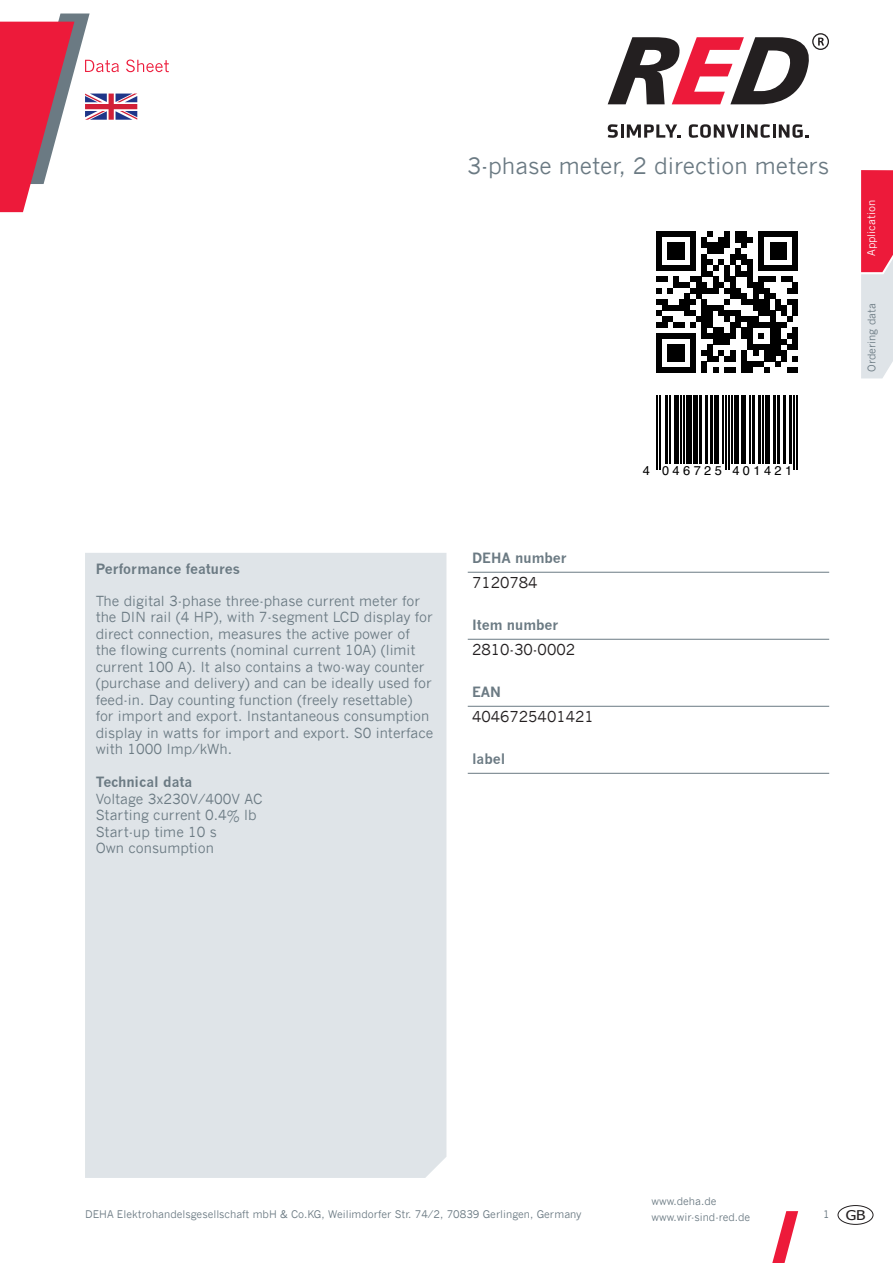
<style>
.page{position:relative;width:893px;height:1263px;background:#fff}
.page>*{position:absolute;margin:0;border:0;box-sizing:border-box;transform-origin:0 0}
.t1{font:22.5px "News Gothic";color:#6b7a83}
.t2{font:15px "News Gothic";color:#231f20}
.t3{font:13.8px/16.5px "News Gothic";color:#6b7a83}
.t4{font:700 13.8px "News Gothic";color:#6b7a83}
.t5{font:13.5px "Tahoma";color:#231f20;scale:1.17 1}
.t6{font:12.75px "Helvetica";letter-spacing:.27em;color:#000}
.t7{font:10.5px/16.5px "News Gothic";color:#6b7a83}
.t8{font:10.5px "News Gothic";color:#fff}
.s1{font-family:"News Gothic";font-size:10.5px;color:#6b7a83}
</style>
<div class="page">
<svg style="left:608px;top:33px;width:221px;height:71px"></svg>
<svg style="left:608px;top:124px;width:10px;height:14px"></svg>
<hr style="left:620px;top:124px;width:3px;height:14px;background:#231f20">
<svg style="left:627px;top:124px;width:54px;height:14px"></svg>
<svg style="left:689px;top:124px;width:50px;height:14px"></svg>
<hr style="left:741px;top:124px;width:3px;height:14px;background:#231f20">
<svg style="left:747px;top:124px;width:23px;height:14px"></svg>
<hr style="left:772px;top:124px;width:3px;height:14px;background:#231f20">
<svg style="left:779px;top:124px;width:30px;height:14px"></svg>
<svg style="left:861px;top:170px;width:32px;height:208px;background:#e68496"></svg>
<svg style="left:772px;top:1211px;width:26px;height:52px"></svg>
<div style="left:838px;top:1205px;width:35px;height:19px;border:1px solid #231f20;border-radius:50%"></div>
<div style="left:85px;top:553px;width:361px;height:625px;background:#dfe4e8"></div>
<svg style="left:0;top:14px;width:169px;height:198px"></svg>
<svg style="left:656px;top:231px;width:142px;height:142px"></svg>
<hr style="left:656px;top:395px;width:2px;height:75px;background:#000">
<hr style="left:659px;top:395px;width:2px;height:75px;background:#000">
<hr style="left:665px;top:395px;width:3px;height:68px;background:#000">
<hr style="left:669px;top:395px;width:2px;height:68px;background:#000">
<hr style="left:674px;top:395px;width:4px;height:68px;background:#000">
<hr style="left:680px;top:395px;width:1px;height:68px;background:#000">
<hr style="left:683px;top:395px;width:1px;height:68px;background:#000">
<div style="left:686px;top:395px;width:6px;height:68px;background:#000"></div>
<div style="left:693px;top:395px;width:5px;height:68px;background:#000"></div>
<hr style="left:699px;top:395px;width:3px;height:68px;background:#000">
<hr style="left:705px;top:395px;width:3px;height:68px;background:#000">
<hr style="left:710px;top:395px;width:3px;height:68px;background:#000">
<div style="left:714px;top:395px;width:5px;height:68px;background:#000"></div>
<hr style="left:722px;top:395px;width:1px;height:68px;background:#000">
<hr style="left:725px;top:395px;width:1px;height:75px;background:#000">
<hr style="left:728px;top:395px;width:1px;height:75px;background:#000">
<hr style="left:731px;top:395px;width:1px;height:68px;background:#000">
<hr style="left:734px;top:395px;width:4px;height:68px;background:#000">
<div style="left:741px;top:395px;width:5px;height:68px;background:#000"></div>
<hr style="left:749px;top:395px;width:1px;height:68px;background:#000">
<hr style="left:752px;top:395px;width:3px;height:68px;background:#000">
<hr style="left:758px;top:395px;width:3px;height:68px;background:#000">
<hr style="left:762px;top:395px;width:2px;height:68px;background:#000">
<div style="left:765px;top:395px;width:5px;height:68px;background:#000"></div>
<hr style="left:773px;top:395px;width:3px;height:68px;background:#000">
<hr style="left:777px;top:395px;width:3px;height:68px;background:#000">
<hr style="left:783px;top:395px;width:3px;height:68px;background:#000">
<hr style="left:789px;top:395px;width:3px;height:68px;background:#000">
<hr style="left:794px;top:395px;width:1px;height:75px;background:#000">
<hr style="left:797px;top:395px;width:1px;height:75px;background:#000">
<hr style="left:468px;top:572px;width:361px;height:1px;background:#6b7a83">
<hr style="left:468px;top:639px;width:361px;height:1px;background:#6b7a83">
<hr style="left:468px;top:706px;width:361px;height:1px;background:#6b7a83">
<hr style="left:468px;top:773px;width:361px;height:1px;background:#6b7a83">
<h1 class="t1" style="left:467px;top:152px;width:364px">3-phase meter, 2 direction meters</h1>
<p class="t4" style="left:96px;top:560px;width:146px">Performance features</p>
<p class="t3" style="left:96px;top:592px;width:339px">The digital 3-phase three-phase current meter for the DIN rail (4 HP), with 7-segment LCD display for direct connection, measures the active power of the flowing currents (nominal current 10A) (limit current 100 A). It also contains a two-way counter (purchase and delivery) and can be ideally used for feed-in. Day counting function (freely resettable) for import and export. Instantaneous consumption display in watts for import and export. S0 interface with 1000 Imp/kWh.</p>
<p class="t4" style="left:96px;top:774px;width:98px">Technical data</p>
<p class="t3" style="left:96px;top:790px;width:168px">Voltage 3x230V/400V AC<br>Starting current 0.4% lb<br>Start-up time 10 s<br>Own consumption</p>
<p class="t4" style="left:472px;top:550px;width:96px">DEHA number</p>
<p class="t2" style="left:472px;top:574px;width:67px">7120784</p>
<p class="t4" style="left:472px;top:617px;width:88px">Item number</p>
<p class="t2" style="left:472px;top:641px;width:105px">2810-30-0002</p>
<p class="t4" style="left:472px;top:684px;width:31px">EAN</p>
<p class="t2" style="left:472px;top:708px;width:123px">4046725401421</p>
<p class="t4" style="left:472px;top:751px;width:35px">label</p>
<p class="t6" style="left:643px;top:461px;width:151px">4 046725 401421</p>
<p class="t8" style="left:865px;top:256px;width:57px;rotate:-90deg">Application</p>
<p class="t7" style="left:863px;top:372px;width:70px;rotate:-90deg">Ordering data</p>
<p class="t7" style="left:651px;top:1192px;width:100px">www.deha.de www.wir-sind-red.de</p>
<p class="t7" style="left:85px;top:1206px;width:498px">DEHA Elektrohandelsgesellschaft mbH &amp; Co.KG, Weilimdorfer Str. 74/2, 70839 Gerlingen, Germany</p>
<p class="t5" style="left:823px;top:1206px;width:38px"><span class="s1">1</span> GB</p>
</div>
